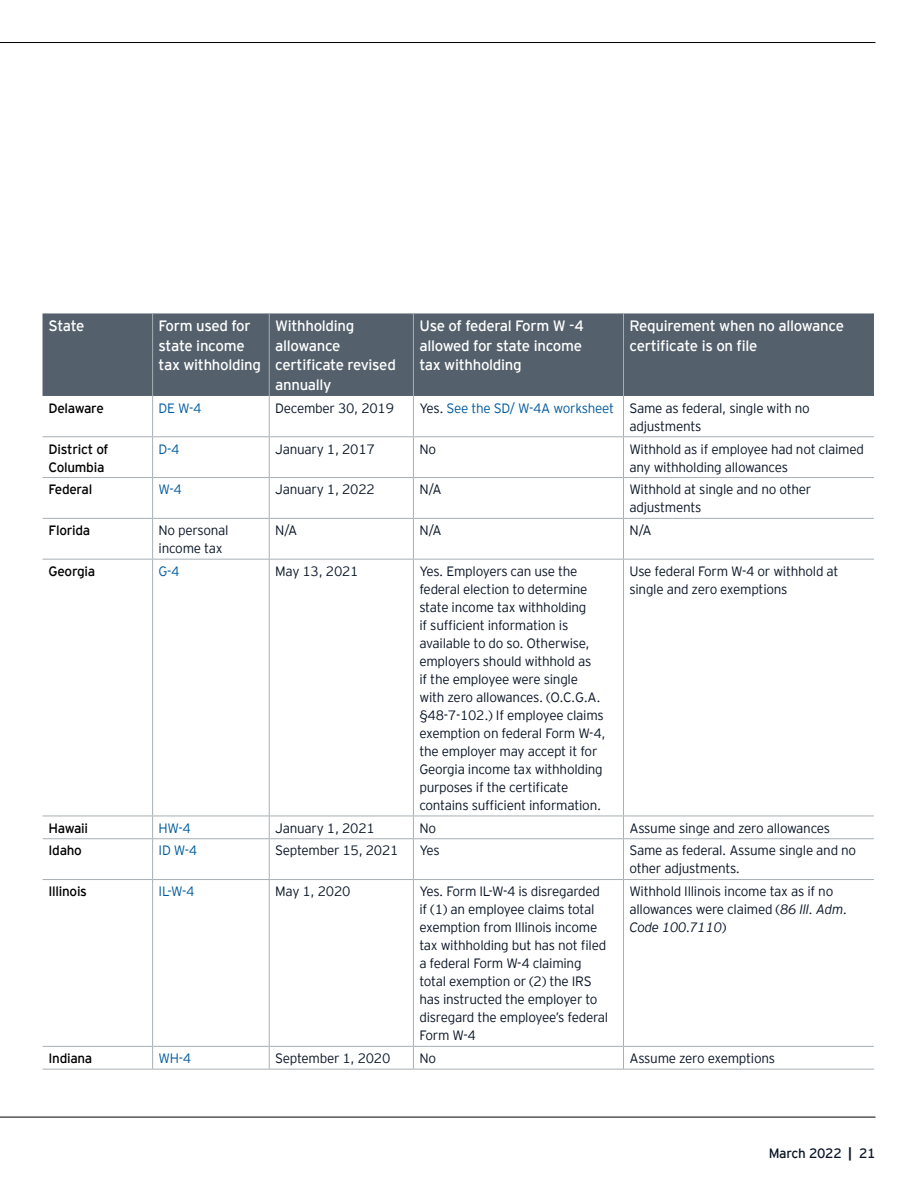
<style>
.page{position:relative;width:918px;height:1188px;background:#fff}
.page>*{position:absolute;margin:0;border:0;box-sizing:border-box;transform-origin:0 0}
.t1{font:15px/19.5px "EY Interstate";letter-spacing:-.02em;color:#fff}
.t2{font:300 13.5px/18px "EY Interstate";letter-spacing:-.02em;color:#0a1627}
.t3{font:13.5px/18px "EY Interstate";letter-spacing:-.02em;color:#000}
.t4{font:300 13.5px "EY Interstate";letter-spacing:-.02em;color:#005b9e}
.t5{font:13.5px "EY Interstate";letter-spacing:-.02em;color:#0a1627}
.s1{color:#005b9e}
.s2{font-style:italic}
.s3{font-weight:700}
</style>
<div class="page">
<hr style="left:0;top:42px;width:875px;height:1px;background:#000">
<hr style="left:0;top:1117px;width:875px;height:1px;background:#000">
<div style="left:43px;top:313px;width:831px;height:83px;background:#54606b"></div>
<hr style="left:152px;top:313px;width:1px;height:83px;background:#a7afb5">
<hr style="left:269px;top:313px;width:1px;height:83px;background:#a7afb5">
<hr style="left:413px;top:313px;width:1px;height:83px;background:#a7afb5">
<hr style="left:623px;top:313px;width:1px;height:83px;background:#a7afb5">
<hr style="left:152px;top:396px;width:1px;height:40px;background:#a7afb5">
<hr style="left:269px;top:396px;width:1px;height:40px;background:#a7afb5">
<hr style="left:413px;top:396px;width:1px;height:40px;background:#a7afb5">
<hr style="left:623px;top:396px;width:1px;height:40px;background:#a7afb5">
<hr style="left:43px;top:436px;width:110px;height:1px;background:#a7afb5">
<hr style="left:153px;top:436px;width:116px;height:1px;background:#a7afb5">
<hr style="left:152px;top:437px;width:1px;height:40px;background:#a7afb5">
<hr style="left:269px;top:436px;width:144px;height:1px;background:#a7afb5">
<hr style="left:269px;top:437px;width:1px;height:40px;background:#a7afb5">
<hr style="left:413px;top:436px;width:210px;height:1px;background:#a7afb5">
<hr style="left:413px;top:437px;width:1px;height:40px;background:#a7afb5">
<hr style="left:623px;top:436px;width:251px;height:1px;background:#a7afb5">
<hr style="left:623px;top:437px;width:1px;height:40px;background:#a7afb5">
<hr style="left:43px;top:477px;width:110px;height:1px;background:#a7afb5">
<hr style="left:153px;top:477px;width:116px;height:1px;background:#a7afb5">
<hr style="left:152px;top:478px;width:1px;height:40px;background:#a7afb5">
<hr style="left:269px;top:477px;width:144px;height:1px;background:#a7afb5">
<hr style="left:269px;top:478px;width:1px;height:40px;background:#a7afb5">
<hr style="left:413px;top:477px;width:210px;height:1px;background:#a7afb5">
<hr style="left:413px;top:478px;width:1px;height:40px;background:#a7afb5">
<hr style="left:623px;top:477px;width:251px;height:1px;background:#a7afb5">
<hr style="left:623px;top:478px;width:1px;height:40px;background:#a7afb5">
<hr style="left:43px;top:518px;width:110px;height:1px;background:#a7afb5">
<hr style="left:153px;top:518px;width:116px;height:1px;background:#a7afb5">
<hr style="left:152px;top:519px;width:1px;height:40px;background:#a7afb5">
<hr style="left:269px;top:518px;width:144px;height:1px;background:#a7afb5">
<hr style="left:269px;top:519px;width:1px;height:40px;background:#a7afb5">
<hr style="left:413px;top:518px;width:210px;height:1px;background:#a7afb5">
<hr style="left:413px;top:519px;width:1px;height:40px;background:#a7afb5">
<hr style="left:623px;top:518px;width:251px;height:1px;background:#a7afb5">
<hr style="left:623px;top:519px;width:1px;height:40px;background:#a7afb5">
<hr style="left:43px;top:559px;width:110px;height:1px;background:#a7afb5">
<hr style="left:153px;top:559px;width:116px;height:1px;background:#a7afb5">
<hr style="left:152px;top:560px;width:1px;height:256px;background:#a7afb5">
<hr style="left:269px;top:559px;width:144px;height:1px;background:#a7afb5">
<hr style="left:269px;top:560px;width:1px;height:256px;background:#a7afb5">
<hr style="left:413px;top:559px;width:210px;height:1px;background:#a7afb5">
<hr style="left:413px;top:560px;width:1px;height:256px;background:#a7afb5">
<hr style="left:623px;top:559px;width:251px;height:1px;background:#a7afb5">
<hr style="left:623px;top:560px;width:1px;height:256px;background:#a7afb5">
<hr style="left:43px;top:816px;width:110px;height:1px;background:#a7afb5">
<hr style="left:153px;top:816px;width:116px;height:1px;background:#a7afb5">
<svg style="left:152px;top:816px;width:1px;height:22px"></svg>
<hr style="left:269px;top:816px;width:144px;height:1px;background:#a7afb5">
<svg style="left:269px;top:816px;width:1px;height:22px"></svg>
<hr style="left:413px;top:816px;width:210px;height:1px;background:#a7afb5">
<svg style="left:413px;top:816px;width:1px;height:22px"></svg>
<hr style="left:623px;top:816px;width:251px;height:1px;background:#a7afb5">
<svg style="left:623px;top:816px;width:1px;height:22px"></svg>
<hr style="left:43px;top:838px;width:110px;height:1px;background:#a7afb5">
<hr style="left:153px;top:838px;width:116px;height:1px;background:#a7afb5">
<hr style="left:152px;top:839px;width:1px;height:40px;background:#a7afb5">
<hr style="left:269px;top:838px;width:144px;height:1px;background:#a7afb5">
<hr style="left:269px;top:839px;width:1px;height:40px;background:#a7afb5">
<hr style="left:413px;top:838px;width:210px;height:1px;background:#a7afb5">
<hr style="left:413px;top:839px;width:1px;height:40px;background:#a7afb5">
<hr style="left:623px;top:838px;width:251px;height:1px;background:#a7afb5">
<hr style="left:623px;top:839px;width:1px;height:40px;background:#a7afb5">
<hr style="left:43px;top:879px;width:110px;height:1px;background:#a7afb5">
<hr style="left:153px;top:879px;width:116px;height:1px;background:#a7afb5">
<hr style="left:152px;top:880px;width:1px;height:166px;background:#a7afb5">
<hr style="left:269px;top:879px;width:144px;height:1px;background:#a7afb5">
<hr style="left:269px;top:880px;width:1px;height:166px;background:#a7afb5">
<hr style="left:413px;top:879px;width:210px;height:1px;background:#a7afb5">
<hr style="left:413px;top:880px;width:1px;height:166px;background:#a7afb5">
<hr style="left:623px;top:879px;width:251px;height:1px;background:#a7afb5">
<hr style="left:623px;top:880px;width:1px;height:166px;background:#a7afb5">
<svg style="left:152px;top:1047px;width:1px;height:22px"></svg>
<svg style="left:269px;top:1047px;width:1px;height:22px"></svg>
<svg style="left:413px;top:1047px;width:1px;height:22px"></svg>
<svg style="left:623px;top:1047px;width:1px;height:22px"></svg>
<hr style="left:43px;top:1046px;width:110px;height:1px;background:#a7afb5">
<hr style="left:153px;top:1046px;width:116px;height:1px;background:#a7afb5">
<hr style="left:269px;top:1046px;width:144px;height:1px;background:#a7afb5">
<hr style="left:413px;top:1046px;width:210px;height:1px;background:#a7afb5">
<hr style="left:623px;top:1046px;width:251px;height:1px;background:#a7afb5">
<hr style="left:43px;top:1069px;width:110px;height:1px;background:#a7afb5">
<hr style="left:153px;top:1069px;width:116px;height:1px;background:#a7afb5">
<hr style="left:269px;top:1069px;width:144px;height:1px;background:#a7afb5">
<hr style="left:413px;top:1069px;width:210px;height:1px;background:#a7afb5">
<hr style="left:623px;top:1069px;width:251px;height:1px;background:#a7afb5">
<p class="t1" style="left:49px;top:316px;width:38px">State</p>
<p class="t1" style="left:159px;top:316px;width:104px">Form used for state income tax withholding</p>
<p class="t1" style="left:275px;top:316px;width:122px">Withholding allowance certificate revised annually</p>
<p class="t1" style="left:419px;top:316px;width:166px;text-align:justify">Use of federal Form W -4 allowed for state income tax withholding</p>
<p class="t1" style="left:629px;top:316px;width:216px">Requirement when no allowance certificate is on file</p>
<p class="t3" style="left:49px;top:398px;width:57px">Delaware</p>
<p class="t4" style="left:159px;top:398px;width:44px">DE W-4</p>
<p class="t2" style="left:275px;top:398px;width:120px">December 30, 2019</p>
<p class="t2" style="left:629px;top:398px;width:182px;text-indent:-210px">Yes. <span class="s1">See the SD/ W-4A worksheet</span> Same as federal, single with no adjustments</p>
<p class="t3" style="left:49px;top:439px;width:61px">District of<br>Columbia</p>
<p class="t4" style="left:159px;top:439px;width:23px">D-4</p>
<p class="t2" style="left:275px;top:439px;width:101px">January 1, 2017</p>
<p class="t2" style="left:419px;top:439px;width:18px">No</p>
<p class="t2" style="left:629px;top:439px;width:236px">Withhold as if employee had not claimed any withholding allowances</p>
<p class="t3" style="left:49px;top:480px;width:45px">Federal</p>
<p class="t4" style="left:159px;top:480px;width:25px">W-4</p>
<p class="t2" style="left:275px;top:480px;width:101px">January 1, 2022</p>
<p class="t2" style="left:419px;top:480px;width:24px">N/A</p>
<p class="t2" style="left:629px;top:480px;width:183px">Withhold at single and no other adjustments</p>
<p class="t3" style="left:49px;top:521px;width:43px">Florida</p>
<p class="t2" style="left:159px;top:521px;width:71px">No personal income tax</p>
<p class="t2" style="left:275px;top:521px;width:24px">N/A</p>
<p class="t2" style="left:419px;top:521px;width:24px">N/A</p>
<p class="t2" style="left:629px;top:521px;width:24px">N/A</p>
<p class="t3" style="left:49px;top:561px;width:48px">Georgia</p>
<p class="t4" style="left:159px;top:562px;width:23px">G-4</p>
<p class="t2" style="left:275px;top:561px;width:85px">May 13, 2021</p>
<p class="t2" style="left:419px;top:561px;width:188px">Yes. Employers can use the federal election to determine state income tax withholding<br>if sufficient information is available to do so. Otherwise, employers should withhold as<br>if the employee were single with zero allowances. (O.C.G.A. §48-7-102.) If employee claims exemption on federal Form W-4, the employer may accept it for<br>Georgia income tax withholding purposes if the certificate contains sufficient information.</p>
<p class="t2" style="left:629px;top:561px;width:211px">Use federal Form W-4 or withhold at single and zero exemptions</p>
<p class="t3" style="left:49px;top:818px;width:41px">Hawaii</p>
<p class="t4" style="left:159px;top:818px;width:34px">HW-4</p>
<p class="t2" style="left:275px;top:818px;width:101px">January 1, 2021</p>
<p class="t2" style="left:419px;top:818px;width:18px">No</p>
<p class="t2" style="left:629px;top:818px;width:202px">Assume singe and zero allowances</p>
<p class="t3" style="left:49px;top:841px;width:35px">Idaho</p>
<p class="t4" style="left:159px;top:841px;width:40px">ID W-4</p>
<p class="t2" style="left:275px;top:841px;width:125px">September 15, 2021</p>
<p class="t2" style="left:419px;top:841px;width:22px">Yes</p>
<p class="t2" style="left:629px;top:841px;width:228px">Same as federal. Assume single and no other adjustments.</p>
<p class="t3" style="left:49px;top:882px;width:40px">Illinois</p>
<p class="t4" style="left:159px;top:882px;width:37px">IL-W-4</p>
<p class="t2" style="left:275px;top:882px;width:77px">May 1, 2020</p>
<p class="t2" style="left:419px;top:882px;width:190px">Yes. Form IL-W-4 is disregarded if (1) an employee claims total exemption from Illinois income tax withholding but has not filed a federal Form W-4 claiming total exemption or (2) the IRS has instructed the employer to disregard the employee’s federal<br>Form W-4</p>
<p class="t2" style="left:629px;top:882px;width:220px">Withhold Illinois income tax as if no allowances were claimed (<span class="s2">86 Ill. Adm.<br>Code 100.7110</span>)</p>
<p class="t3" style="left:49px;top:1048px;width:45px">Indiana</p>
<p class="t4" style="left:159px;top:1049px;width:34px">WH-4</p>
<p class="t2" style="left:275px;top:1048px;width:117px">September 1, 2020</p>
<p class="t2" style="left:419px;top:1048px;width:18px">No</p>
<p class="t2" style="left:629px;top:1048px;width:147px">Assume zero exemptions</p>
<p class="t5" style="left:769px;top:1144px;width:108px">March 2022 <span class="s3">|</span> 21</p>
</div>
